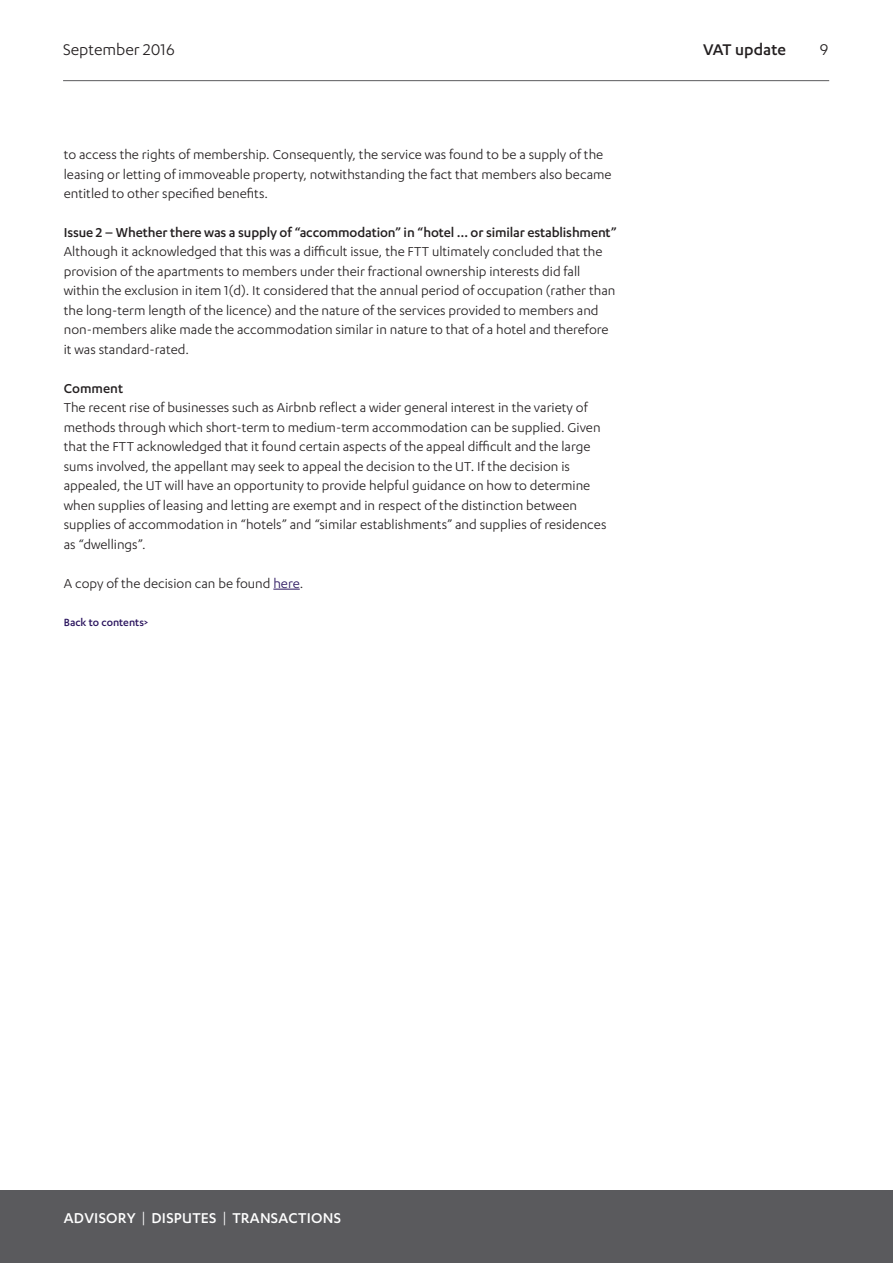
<style>
.page{position:relative;width:893px;height:1263px;background:#fff}
.page>*{position:absolute;margin:0;border:0;box-sizing:border-box;transform-origin:0 0}
.t1{font:18px "Karbon";color:#231f20}
.t2{font:500 18px "Karbon";color:#231f20}
.t3{font:500 16.5px "Karbon";letter-spacing:.015em;color:#fff}
.Body{font:15px/19.5px "Karbon";color:#231f20}
.Heading_3{font:500 15px "Karbon";letter-spacing:-.01em;color:#231f20}
.Body-2{font:500 12px "Karbon";color:#29135d}
.s1{color:#29135d}
.s2{font-weight:400}
</style>
<div class="page">
<hr style="left:63px;top:80px;width:766px;height:1px;background:#5a5a5d">
<div style="left:0;top:1191px;width:893px;height:72px;background:#5a5a5d"></div>
<svg style="left:273px;top:589px;width:27px;height:1px"></svg>
<p class="t1" style="left:63px;top:39px;width:113px">September 2016</p>
<p class="t2" style="left:703px;top:39px;width:84px">VAT update</p>
<p class="t1" style="left:820px;top:39px;width:10px">9</p>
<p class="Body" style="left:64px;top:144px;width:549px">to access the rights of membership. Consequently, the service was found to be a supply of the leasing or letting of immoveable property, notwithstanding the fact that members also became entitled to other specified benefits.</p>
<p class="Heading_3" style="left:64px;top:224px;width:554px">Issue 2 – Whether there was a supply of “accommodation” in “hotel … or similar establishment”</p>
<p class="Body" style="left:64px;top:242px;width:553px">Although it acknowledged that this was a difficult issue, the FTT ultimately concluded that the provision of the apartments to members under their fractional ownership interests did fall within the exclusion in item 1(d). It considered that the annual period of occupation (rather than the long-term length of the licence) and the nature of the services provided to members and non-members alike made the accommodation similar in nature to that of a hotel and therefore it was standard-rated.</p>
<p class="Heading_3" style="left:64px;top:380px;width:61px">Comment</p>
<p class="Body" style="left:64px;top:397px;width:544px">The recent rise of businesses such as Airbnb reflect a wider general interest in the variety of methods through which short-term to medium-term accommodation can be supplied. Given that the FTT acknowledged that it found certain aspects of the appeal difficult and the large sums involved, the appellant may seek to appeal the decision to the UT. If the decision is appealed, the UT will have an opportunity to provide helpful guidance on how to determine when supplies of leasing and letting are exempt and in respect of the distinction between supplies of accommodation in “hotels” and “similar establishments” and supplies of residences as “dwellings”.</p>
<p class="Body" style="left:64px;top:573px;width:241px">A copy of the decision can be found <span class="s1">here</span>.</p>
<p class="Body-2" style="left:64px;top:616px;width:86px">Back to contents&gt;</p>
<p class="t3" style="left:64px;top:1208px;width:279px">ADVISORY <span class="s2">|</span> DISPUTES <span class="s2">|</span> TRANSACTIONS</p>
</div>
